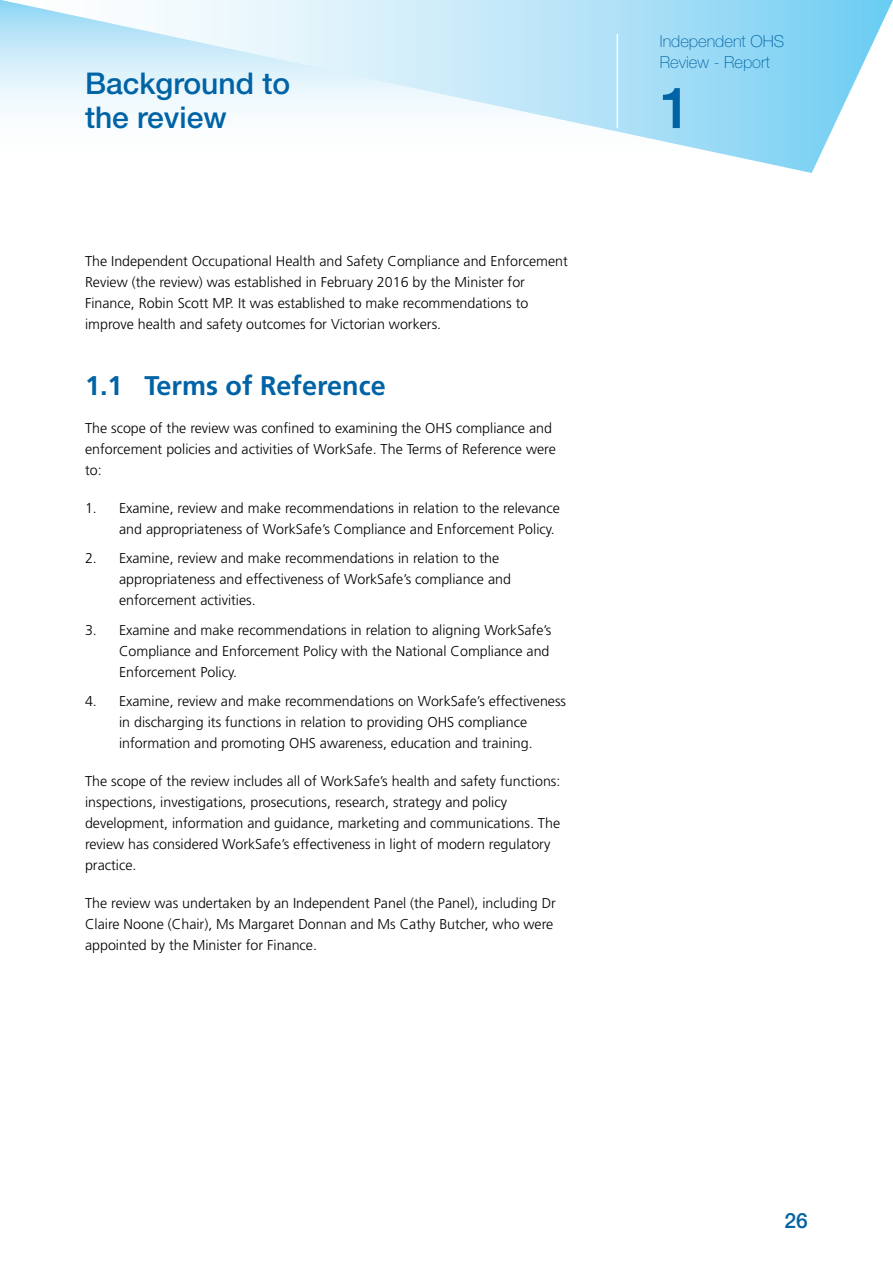
<style>
.page{position:relative;width:893px;height:1263px;background:#fff}
.page>*{position:absolute;margin:0;border:0;box-sizing:border-box;transform-origin:0 0}
.t1{font:500 57px "Helvetica Neue";color:#0063a5}
.t2{font:500 30px/34.5px "Helvetica Neue";color:#0063a5}
.t3{font:700 27px "Frutiger";color:#0063a5}
.t4{font:500 21px "Helvetica Neue";color:#0063a5}
.t5{font:100 16.5px/21px "Helvetica Neue";color:#0063a5}
.t6{font:300 14.25px/21px "Frutiger";color:#010000}
</style>
<div class="page">
<svg style="left:0;top:0;width:892px;height:173px"></svg>
<hr style="left:617px;top:34px;width:1px;height:94px;background:#fff">
<h2 class="t2" style="left:85px;top:65px;width:207px">Background to the review</h2>
<p class="t6" style="left:85px;top:251px;width:484px">The Independent Occupational Health and Safety Compliance and Enforcement Review (the review) was established in February 2016 by the Minister for Finance, Robin Scott MP. It was established to make recommendations to improve health and safety outcomes for Victorian workers.</p>
<h3 class="t3" style="left:85px;top:370px;width:302px">1.1 Terms of Reference</h3>
<p class="t6" style="left:85px;top:417px;width:472px">The scope of the review was confined to examining the OHS compliance and enforcement policies and activities of WorkSafe. The Terms of Reference were to:</p>
<p class="t6" style="left:119px;top:497px;width:442px;text-indent:-34px">1. Examine, review and make recommendations in relation to the relevance and appropriateness of WorkSafe’s Compliance and Enforcement Policy.</p>
<p class="t6" style="left:119px;top:548px;width:393px;text-indent:-34px">2. Examine, review and make recommendations in relation to the appropriateness and effectiveness of WorkSafe’s compliance and enforcement activities.</p>
<p class="t6" style="left:119px;top:619px;width:434px;text-indent:-34px">3. Examine and make recommendations in relation to aligning WorkSafe’s<br>Compliance and Enforcement Policy with the National Compliance and<br>Enforcement Policy.</p>
<p class="t6" style="left:85px;top:691px;width:483px;text-align:center">4. Examine, review and make recommendations on WorkSafe’s effectiveness in discharging its functions in relation to providing OHS compliance information and promoting OHS awareness, education and training.</p>
<p class="t6" style="left:85px;top:771px;width:477px">The scope of the review includes all of WorkSafe’s health and safety functions: inspections, investigations, prosecutions, research, strategy and policy development, information and guidance, marketing and communications. The review has considered WorkSafe’s effectiveness in light of modern regulatory practice.</p>
<p class="t6" style="left:85px;top:893px;width:472px">The review was undertaken by an Independent Panel (the Panel), including Dr<br>Claire Noone (Chair), Ms Margaret Donnan and Ms Cathy Butcher, who were appointed by the Minister for Finance.</p>
<p class="t5" style="left:660px;top:31px;width:126px">Independent OHS<br>Review - Report</p>
<h1 class="t1" style="left:660px;top:74px;width:33px">1</h1>
<h3 class="t4" style="left:785px;top:1208px;width:25px">26</h3>
</div>
